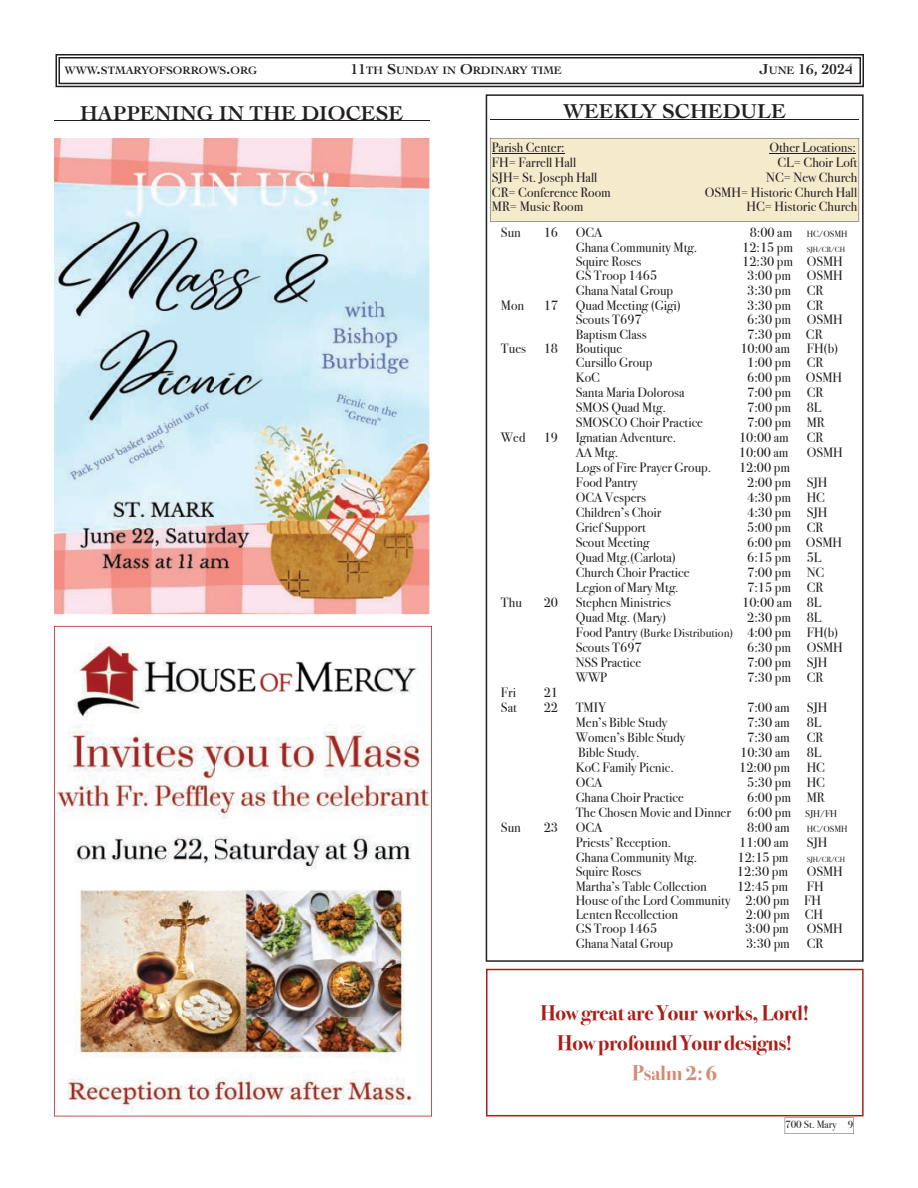
<style>
.page{position:relative;width:918px;height:1188px;background:#fff}
.page>*{position:absolute;margin:0;border:0;box-sizing:border-box;transform-origin:0 0}
.t1{font:700 21px/30.2px "Bodoni Svty Two ITCTT";letter-spacing:-.01em;color:#aa1e18;text-align:center}
.t2{font:700 21px "Cochin";color:#231f20}
.t3{font:700 21px "Bodoni Svty Two ITCTT";letter-spacing:-.01em;color:#d58b73}
.t4{font:700 15px "Cochin";color:#231f20}
.t5{font:13.5px/15px "Bodoni Svty Two ITCTT";color:#231f20}
.t6{font:700 11.25px "Cochin";color:#231f20}
.t7{font:10.5px "Bodoni Svty Two ITCTT";color:#231f20}
.t8{font:9px "Bodoni Svty Two ITCTT";color:#231f20}
.t9{font:7.5px "Bodoni Svty Two ITCTT";color:#231f20}
.s1{font-size:15px}
.s2{font-size:11.25px}
.s3{font-size:13.5px}
.s4{font-size:12px}
.s5{font-size:9.75px}
</style>
<div class="page">
<svg style="left:486px;top:94px;width:378px;height:868px"></svg>
<hr style="left:490px;top:119px;width:369px;height:1px;background:#231f20">
<div style="left:490px;top:138px;width:369px;height:84px;background:#f4eacc"></div>
<hr style="left:492px;top:154px;width:73px;height:1px;background:#231f20">
<hr style="left:769px;top:154px;width:87px;height:1px;background:#231f20">
<svg style="left:55px;top:54px;width:809px;height:33px"></svg>
<svg style="left:785px;top:1117px;width:69px;height:17px"></svg>
<img style="left:54px;top:626px;width:378px;height:490px">
<img style="left:54px;top:138px;width:375px;height:476px">
<hr style="left:54px;top:121px;width:375px;height:1px;background:#231f20">
<svg style="left:486px;top:969px;width:378px;height:147px"></svg>
<svg style="left:660px;top:1071px;width:7px;height:9px"></svg>
<p class="t6" style="left:64px;top:66px;width:194px">WWW<span class="s1">.</span>STMARYOFSORROWS<span class="s1">.</span>ORG</p>
<p class="t6" style="left:351px;top:66px;width:213px"><span class="s1">11</span>TH <span class="s1">S</span>UNDAY IN <span class="s1">O</span>RDINARY TIME</p>
<p class="t4" style="left:759px;top:63px;width:95px">J<span class="s2">UNE</span> 16, 2024</p>
<h1 class="t2" style="left:80px;top:105px;width:325px">HAPPENING IN THE DIOCESE</h1>
<h1 class="t2" style="left:563px;top:103px;width:224px">WEEKLY SCHEDULE</h1>
<p class="t5" style="left:492px;top:142px;width:74px">Parish Center:</p>
<p class="t5" style="left:769px;top:142px;width:88px">Other Locations:</p>
<p class="t5" style="left:492px;top:156px;width:86px">FH= Farrell Hall</p>
<p class="t5" style="left:777px;top:156px;width:81px">CL= Choir Loft</p>
<p class="t5" style="left:492px;top:171px;width:107px">SJH= St. Joseph Hall</p>
<p class="t5" style="left:766px;top:171px;width:93px">NC= New Church</p>
<p class="t5" style="left:492px;top:186px;width:120px">CR= Conference Room</p>
<p class="t5" style="left:705px;top:186px;width:154px">OSMH= Historic Church Hall</p>
<p class="t5" style="left:492px;top:200px;width:93px">MR= Music Room</p>
<p class="t5" style="left:747px;top:200px;width:112px">HC= Historic Church</p>
<p class="t5" style="left:501px;top:226px;width:21px">Sun</p>
<p class="t5" style="left:544px;top:226px;width:16px">16</p>
<p class="t5" style="left:576px;top:226px;width:28px">OCA</p>
<p class="t8" style="left:750px;top:230px;width:99px"><span class="s3">8:00 am</span> HC/OSMH</p>
<p class="t5" style="left:576px;top:241px;width:123px">Ghana Community Mtg.</p>
<p class="t9" style="left:742px;top:246px;width:104px"><span class="s3">12:15 pm</span> SJH/CR/CH</p>
<p class="t5" style="left:576px;top:255px;width:67px">Squire Roses</p>
<p class="t5" style="left:742px;top:255px;width:102px">12:30 pm OSMH</p>
<p class="t5" style="left:576px;top:269px;width:83px">GS Troop 1465</p>
<p class="t5" style="left:747px;top:269px;width:97px">3:00 pm OSMH</p>
<p class="t5" style="left:576px;top:284px;width:99px">Ghana Natal Group</p>
<p class="t5" style="left:747px;top:284px;width:78px">3:30 pm CR</p>
<p class="t5" style="left:501px;top:299px;width:25px">Mon</p>
<p class="t5" style="left:544px;top:299px;width:16px">17</p>
<p class="t5" style="left:576px;top:299px;width:107px">Quad Meeting (Gigi)</p>
<p class="t5" style="left:747px;top:299px;width:78px">3:30 pm CR</p>
<p class="t5" style="left:576px;top:314px;width:68px">Scouts T697</p>
<p class="t5" style="left:747px;top:314px;width:97px">6:30 pm OSMH</p>
<p class="t5" style="left:576px;top:328px;width:72px">Baptism Class</p>
<p class="t5" style="left:747px;top:328px;width:77px">7:30 pm CR</p>
<p class="t5" style="left:501px;top:342px;width:27px">Tues</p>
<p class="t5" style="left:544px;top:342px;width:16px">18</p>
<p class="t5" style="left:576px;top:342px;width:48px">Boutique</p>
<p class="t5" style="left:740px;top:342px;width:99px">10:00 am FH(b)</p>
<p class="t5" style="left:576px;top:356px;width:78px">Cursillo Group</p>
<p class="t5" style="left:747px;top:356px;width:78px">1:00 pm CR</p>
<p class="t5" style="left:576px;top:371px;width:26px">KoC</p>
<p class="t5" style="left:747px;top:371px;width:96px">6:00 pm OSMH</p>
<p class="t5" style="left:576px;top:386px;width:110px">Santa Maria Dolorosa</p>
<p class="t5" style="left:747px;top:386px;width:78px">7:00 pm CR</p>
<p class="t5" style="left:576px;top:401px;width:92px">SMOS Quad Mtg.</p>
<p class="t5" style="left:747px;top:401px;width:76px">7:00 pm 8L</p>
<p class="t5" style="left:576px;top:416px;width:129px">SMOSCO Choir Practice</p>
<p class="t5" style="left:747px;top:416px;width:79px">7:00 pm MR</p>
<p class="t5" style="left:501px;top:431px;width:26px">Wed</p>
<p class="t5" style="left:544px;top:431px;width:16px">19</p>
<p class="t5" style="left:576px;top:431px;width:102px">Ignatian Adventure.</p>
<p class="t5" style="left:739px;top:431px;width:51px">10:00 am</p>
<p class="t5" style="left:807px;top:431px;width:18px">CR</p>
<p class="t5" style="left:576px;top:446px;width:44px">AA Mtg.</p>
<p class="t5" style="left:739px;top:446px;width:51px">10:00 am</p>
<p class="t5" style="left:807px;top:446px;width:38px">OSMH</p>
<p class="t5" style="left:576px;top:461px;width:137px">Logs of Fire Prayer Group.</p>
<p class="t5" style="left:739px;top:461px;width:52px">12:00 pm</p>
<p class="t5" style="left:576px;top:476px;width:63px">Food Pantry</p>
<p class="t5" style="left:747px;top:476px;width:82px">2:00 pm SJH</p>
<p class="t5" style="left:576px;top:491px;width:72px">OCA Vespers</p>
<p class="t5" style="left:747px;top:491px;width:79px">4:30 pm HC</p>
<p class="t5" style="left:576px;top:506px;width:87px">Children’s Choir</p>
<p class="t5" style="left:747px;top:506px;width:82px">4:30 pm SJH</p>
<p class="t5" style="left:576px;top:521px;width:72px">Grief Support</p>
<p class="t5" style="left:747px;top:521px;width:78px">5:00 pm CR</p>
<p class="t5" style="left:576px;top:536px;width:75px">Scout Meeting</p>
<p class="t5" style="left:747px;top:536px;width:96px">6:00 pm OSMH</p>
<p class="t5" style="left:576px;top:551px;width:102px">Quad Mtg.(Carlota)</p>
<p class="t5" style="left:747px;top:551px;width:76px">6:15 pm 5L</p>
<p class="t5" style="left:576px;top:566px;width:115px">Church Choir Practice</p>
<p class="t5" style="left:747px;top:566px;width:79px">7:00 pm NC</p>
<p class="t5" style="left:576px;top:581px;width:105px">Legion of Mary Mtg.</p>
<p class="t5" style="left:747px;top:581px;width:78px">7:15 pm CR</p>
<p class="t5" style="left:501px;top:596px;width:22px">Thu</p>
<p class="t5" style="left:544px;top:596px;width:16px">20</p>
<p class="t5" style="left:576px;top:596px;width:97px">Stephen Ministries</p>
<p class="t5" style="left:742px;top:596px;width:81px">10:00 am 8L</p>
<p class="t5" style="left:576px;top:611px;width:92px">Quad Mtg. (Mary)</p>
<p class="t5" style="left:576px;top:611px;width:264px;text-indent:172px">2:30 pm 8L<br>Food Pantry <span class="s4">(Burke Distribution)</span> 4:00 pm FH(b)<br>Scouts T697</p>
<p class="t5" style="left:747px;top:641px;width:97px">6:30 pm OSMH</p>
<p class="t5" style="left:576px;top:656px;width:67px">NSS Practice</p>
<p class="t5" style="left:747px;top:656px;width:82px">7:00 pm SJH</p>
<p class="t5" style="left:576px;top:671px;width:33px">WWP</p>
<p class="t5" style="left:747px;top:671px;width:78px">7:30 pm CR</p>
<p class="t5" style="left:501px;top:686px;width:17px">Fri</p>
<p class="t5" style="left:544px;top:686px;width:16px">21</p>
<p class="t5" style="left:501px;top:701px;width:17px">Sat</p>
<p class="t5" style="left:544px;top:701px;width:16px">22</p>
<p class="t5" style="left:576px;top:701px;width:32px">TMIY</p>
<p class="t5" style="left:747px;top:701px;width:44px">7:00 am</p>
<p class="t5" style="left:807px;top:701px;width:22px">SJH</p>
<p class="t5" style="left:576px;top:716px;width:93px">Men’s Bible Study</p>
<p class="t5" style="left:747px;top:716px;width:44px">7:30 am</p>
<p class="t5" style="left:807px;top:716px;width:16px">8L</p>
<p class="t5" style="left:576px;top:731px;width:111px">Women’s Bible Study</p>
<p class="t5" style="left:747px;top:731px;width:44px">7:30 am</p>
<p class="t5" style="left:807px;top:731px;width:18px">CR</p>
<p class="t5" style="left:578px;top:746px;width:63px">Bible Study.</p>
<p class="t5" style="left:740px;top:746px;width:83px">10:30 am 8L</p>
<p class="t5" style="left:576px;top:761px;width:100px">KoC Family Picnic.</p>
<p class="t5" style="left:739px;top:761px;width:87px">12:00 pm HC</p>
<p class="t5" style="left:576px;top:776px;width:28px">OCA</p>
<p class="t5" style="left:747px;top:776px;width:79px">5:30 pm HC</p>
<p class="t5" style="left:576px;top:791px;width:110px">Ghana Choir Practice</p>
<p class="t5" style="left:576px;top:791px;width:263px;text-indent:172px">6:00 pm MR<br>The Chosen Movie and Dinner 6:00 pm <span class="s5">SJH/FH</span></p>
<p class="t5" style="left:501px;top:821px;width:21px">Sun</p>
<p class="t5" style="left:544px;top:821px;width:16px">23</p>
<p class="t5" style="left:576px;top:821px;width:28px">OCA</p>
<p class="t5" style="left:747px;top:821px;width:44px">8:00 am</p>
<p class="t8" style="left:807px;top:825px;width:42px">HC/OSMH</p>
<p class="t5" style="left:576px;top:836px;width:97px">Priests’ Reception.</p>
<p class="t5" style="left:739px;top:836px;width:51px">11:00 am</p>
<p class="t5" style="left:807px;top:836px;width:22px">SJH</p>
<p class="t5" style="left:576px;top:851px;width:123px">Ghana Community Mtg.</p>
<p class="t5" style="left:738px;top:851px;width:52px">12:15 pm</p>
<p class="t9" style="left:807px;top:857px;width:40px">SJH/CR/CH</p>
<p class="t5" style="left:576px;top:866px;width:67px">Squire Roses</p>
<p class="t5" style="left:737px;top:866px;width:52px">12:30 pm</p>
<p class="t5" style="left:807px;top:866px;width:38px">OSMH</p>
<p class="t5" style="left:576px;top:880px;width:133px">Martha’s Table Collection</p>
<p class="t5" style="left:737px;top:880px;width:52px">12:45 pm</p>
<p class="t5" style="left:576px;top:880px;width:249px;line-height:14.2px;text-indent:231px">FH<br>House of the Lord Community 2:00 pm FH<br>Lenten Recollection</p>
<p class="t5" style="left:746px;top:908px;width:79px">2:00 pm CH</p>
<p class="t5" style="left:576px;top:923px;width:83px">GS Troop 1465</p>
<p class="t5" style="left:745px;top:923px;width:45px">3:00 pm</p>
<p class="t5" style="left:807px;top:923px;width:38px">OSMH</p>
<p class="t5" style="left:576px;top:938px;width:99px">Ghana Natal Group</p>
<p class="t5" style="left:746px;top:938px;width:45px">3:30 pm</p>
<p class="t5" style="left:807px;top:938px;width:18px">CR</p>
<h1 class="t1" style="left:540px;top:1000px;width:270px">How great are Your works, Lord!<br>How profound Your designs!</h1>
<h1 class="t3" style="left:632px;top:1064px;width:87px">Psalm2:6</h1>
<p class="t7" style="left:785px;top:1120px;width:70px">700 St. Mary 9</p>
</div>
